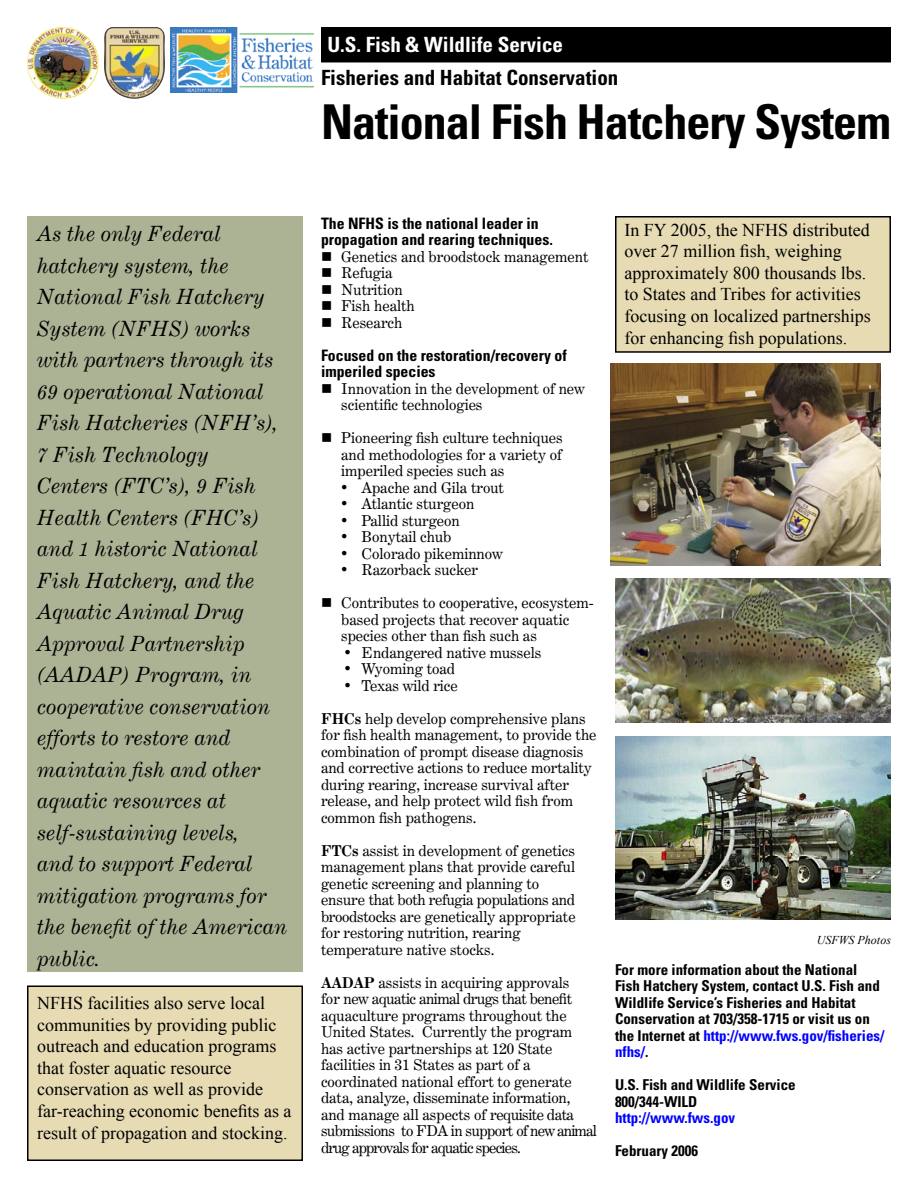
<style>
.page{position:relative;width:918px;height:1188px;background:#fff}
.page>*{position:absolute;margin:0;border:0;box-sizing:border-box;transform-origin:0 0}
.Main_Title{font:700 condensed 48px "Univers";letter-spacing:-.02em;color:#000}
.t1{font:italic 21px/31.5px "Century Expanded BT";letter-spacing:.01em;color:#000}
.Main_Title-2{font:700 condensed 21px "Univers";color:#000}
.Main_Title-3{font:700 condensed 21px "Univers";color:#fff}
.t2{font:18px/21.6px "Times New Roman";color:#000}
.t3{font:700 condensed 15.75px/16.5px "Univers";color:#000}
.t4{font:15px/16.5px "Century Expanded BT";color:#000}
.t5{font:700 condensed 15px/16.5px "Univers";color:#000}
.t6{font:700 condensed 15px "Univers";color:#00f}
.t7{font:italic 12px "Times New Roman";color:#000}
.s1{font-family:"Times New Roman";font-size:18px}
.s2{font-weight:700}
.s3{color:#00f}
</style>
<div class="page">
<div style="left:28px;top:986px;width:274px;height:174px;background:#e7dbb4"></div>
<div style="left:27px;top:986px;width:276px;height:175px;border:2px solid #000"></div>
<div style="left:616px;top:217px;width:274px;height:135px;background:#e7dbb4"></div>
<div style="left:615px;top:216px;width:276px;height:137px;border:2px solid #000"></div>
<div style="left:28px;top:217px;width:274px;height:754px;background:#acb294"></div>
<div style="left:27px;top:216px;width:276px;height:756px;border:2px solid #acb294"></div>
<div style="left:322px;top:28px;width:568px;height:34px;background:#000"></div>
<div style="left:321px;top:27px;width:570px;height:35px;border:2px solid #000"></div>
<img style="left:171px;top:27px;width:142px;height:66px">
<img style="left:27px;top:27px;width:72px;height:72px">
<img style="left:104px;top:27px;width:61px;height:72px">
<img style="left:611px;top:363px;width:270px;height:203px">
<img style="left:615px;top:579px;width:276px;height:143px">
<img style="left:615px;top:737px;width:276px;height:183px">
<p class="t1" style="left:37px;top:218px;width:252px">As the only Federal hatchery system, the<br>National Fish Hatchery<br>System (NFHS) works with partners through its<br>69 operational National<br>Fish Hatcheries (NFH’s),<br>7 Fish Technology<br>Centers (FTC’s), 9 Fish<br>Health Centers (FHC’s) and 1 historic National<br>Fish Hatchery, and the<br>Aquatic Animal Drug<br>Approval Partnership (AADAP) Program, in cooperative conservation efforts to restore and maintain fish and other aquatic resources at self-sustaining levels,<br>and to support Federal mitigation programs for the benefit of the American public.</p>
<p class="t2" style="left:37px;top:992px;width:256px">NFHS facilities also serve local communities by providing public outreach and education programs that foster aquatic resource conservation as well as provide far-reaching economic benefits as a result of propagation and stocking.</p>
<p class="Main_Title-3" style="left:327px;top:32px;width:237px">U.S. Fish &amp; Wildlife Service</p>
<p class="Main_Title-2" style="left:321px;top:65px;width:299px">Fisheries and Habitat Conservation</p>
<p class="Main_Title" style="left:321px;top:93px;width:572px">National Fish Hatchery System</p>
<p class="t3" style="left:321px;top:215px;width:233px">The NFHS is the national leader in propagation and rearing techniques.</p>
<p class="t4" style="left:321px;top:248px;width:269px">■ Genetics and broodstock management</p>
<p class="t4" style="left:321px;top:264px;width:73px">■ Refugia</p>
<p class="t4" style="left:321px;top:281px;width:83px">■ Nutrition</p>
<p class="t4" style="left:321px;top:297px;width:95px">■ Fish health</p>
<p class="t4" style="left:321px;top:314px;width:83px">■ Research</p>
<p class="t3" style="left:321px;top:347px;width:247px">Focused on the restoration/recovery of imperiled species</p>
<p class="t4" style="left:341px;top:380px;width:245px;text-indent:-20px">■ Innovation in the development of new scientific technologies</p>
<p class="t4" style="left:341px;top:429px;width:223px;text-align:justify;text-indent:-20px">■ Pioneering fish culture techniques and methodologies for a variety of imperiled species such as</p>
<p class="t4" style="left:341px;top:479px;width:164px"><span class="s1">•</span> Apache and Gila trout</p>
<p class="t4" style="left:341px;top:495px;width:135px"><span class="s1">•</span> Atlantic sturgeon</p>
<p class="t4" style="left:341px;top:512px;width:120px"><span class="s1">•</span> Pallid sturgeon</p>
<p class="t4" style="left:341px;top:528px;width:112px"><span class="s1">•</span> Bonytail chub</p>
<p class="t4" style="left:341px;top:545px;width:163px"><span class="s1">•</span> Colorado pikeminnow</p>
<p class="t4" style="left:341px;top:561px;width:138px"><span class="s1">•</span> Razorback sucker</p>
<p class="t4" style="left:341px;top:594px;width:254px;text-indent:-20px">■ Contributes to cooperative, ecosystem&shy;based projects that recover aquatic species other than fish such as</p>
<p class="t4" style="left:345px;top:644px;width:198px"><span class="s1">•</span> Endangered native mussels</p>
<p class="t4" style="left:345px;top:660px;width:112px"><span class="s1">•</span> Wyoming toad</p>
<p class="t4" style="left:345px;top:677px;width:115px"><span class="s1">•</span> Texas wild rice</p>
<p class="t4" style="left:321px;top:710px;width:277px"><span class="s2">FHCs</span> help develop comprehensive plans for fish health management, to provide the combination of prompt disease diagnosis and corrective actions to reduce mortality during rearing, increase survival after release, and help protect wild fish from common fish pathogens.</p>
<p class="t4" style="left:321px;top:842px;width:256px"><span class="s2">FTCs</span> assist in development of genetics management plans that provide careful genetic screening and planning to ensure that both refugia populations and broodstocks are genetically appropriate for restoring nutrition, rearing temperature native stocks.</p>
<p class="t4" style="left:321px;top:974px;width:278px"><span class="s2">AADAP</span> assists in acquiring approvals<br>for new aquatic animal drugs that benefit aquaculture programs throughout the United States. Currently the program has active partnerships at 120 State facilities in 31 States as part of a coordinated national effort to generate data, analyze, disseminate information, and manage all aspects of requisite data submissions to FDA in support of new animal drug approvals for aquatic species.</p>
<p class="t2" style="left:624px;top:219px;width:248px">In FY 2005, the NFHS distributed over 27 million fish, weighing approximately 800 thousands lbs. to States and Tribes for activities focusing on localized partnerships for enhancing fish populations.</p>
<p class="t7" style="left:817px;top:932px;width:76px">USFWS Photos</p>
<p class="t5" style="left:615px;top:961px;width:271px">For more information about the National Fish Hatchery System, contact U.S. Fish and Wildlife Service’s Fisheries and Habitat Conservation at 703/358-1715 or visit us on the Internet at <span class="s3">http://www.fws.gov/fisheries/ nfhs/</span>.</p>
<p class="t5" style="left:615px;top:1077px;width:182px">U.S. Fish and Wildlife Service</p>
<p class="t5" style="left:615px;top:1093px;width:84px">800/344-WILD</p>
<p class="t6" style="left:615px;top:1109px;width:122px">http://www.fws.gov</p>
<p class="t5" style="left:615px;top:1143px;width:85px">February 2006</p>
</div>
